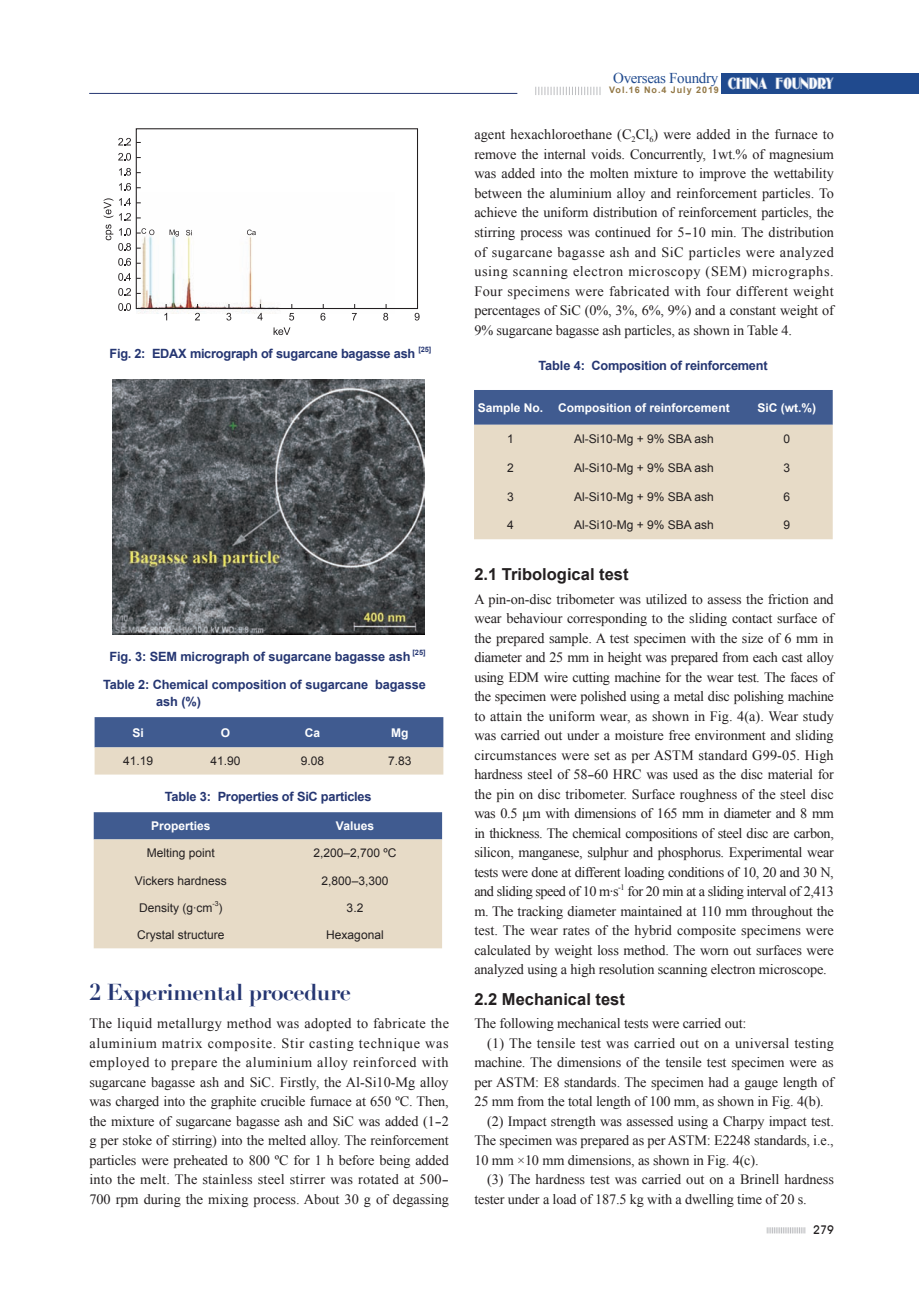
<style>
.page{position:relative;width:919px;height:1289px;background:#fff}
.page>*{position:absolute;margin:0;border:0;box-sizing:border-box;transform-origin:0 0}
.大标新{font:700 22.5px "Didot";letter-spacing:-.025em;color:#253672}
._06-正文副标题{font:700 16.5px "Arial";color:#231f20}
.t1{font:15.6px "Oldgate Lane Outline";color:#fff}
.t2{font:15px "Times New Roman";letter-spacing:-.02em;color:#204a8e}
._07-正文{font:14.25px/19.5px "Times New Roman";letter-spacing:-.01em;color:#231f20;text-align:justify}
._13-图片说明{font:700 12.75px/16.4px "Arial";letter-spacing:-.015em;color:#253672}
._15-图中字{font:12px "Arial";color:#231f20}
._15-图中字-2{font:700 12px "Arial";color:#fff}
.t3{font:500 12px "Avant Garde IT Cby BT";color:#231f20}
.t4{font:700 9px "Arial";letter-spacing:.105em;color:#937846}
._07-正文-2{font:8.25px "Times New Roman";color:#231f20}
._13-图片说明-2{font:700 7.5px "Arial";color:#253672}
._15-图中字-3{font:7.05px "Arial";color:#231f20}
</style>
<div class="page">
<svg style="left:766px;top:1227px;width:39px;height:6px"></svg>
<div style="left:722px;top:73px;width:196px;height:21px;background:#204a8e"></div>
<svg style="left:535px;top:87px;width:65px;height:8px"></svg>
<hr style="left:89px;top:93px;width:428px;height:1px;background:#253672">
<img style="left:112px;top:380px;width:312px;height:255px">
<svg style="left:95px;top:717px;width:348px;height:57px;background:#8f97aa"></svg>
<svg style="left:94px;top:812px;width:348px;height:136px;background:#c5c1bc"></svg>
<svg style="left:474px;top:390px;width:358px;height:149px;background:#c0bdba"></svg>
<img style="left:137px;top:229px;width:257px;height:85px">
<svg style="left:118px;top:138px;width:23px;height:7px"></svg>
<svg style="left:118px;top:153px;width:23px;height:8px"></svg>
<svg style="left:119px;top:168px;width:22px;height:8px"></svg>
<svg style="left:119px;top:183px;width:22px;height:8px"></svg>
<svg style="left:118px;top:258px;width:23px;height:8px"></svg>
<svg style="left:118px;top:273px;width:23px;height:8px"></svg>
<svg style="left:118px;top:288px;width:23px;height:8px"></svg>
<svg style="left:118px;top:303px;width:13px;height:8px"></svg>
<svg style="left:273px;top:327px;width:17px;height:8px"></svg>
<svg style="left:164px;top:304px;width:3px;height:16px"></svg>
<svg style="left:195px;top:304px;width:5px;height:16px"></svg>
<svg style="left:226px;top:304px;width:5px;height:16px"></svg>
<svg style="left:257px;top:304px;width:6px;height:16px"></svg>
<svg style="left:289px;top:304px;width:5px;height:16px"></svg>
<svg style="left:320px;top:304px;width:5px;height:16px"></svg>
<svg style="left:352px;top:304px;width:5px;height:16px"></svg>
<svg style="left:383px;top:304px;width:5px;height:16px"></svg>
<svg style="left:414px;top:304px;width:5px;height:16px"></svg>
<svg style="left:104px;top:198px;width:50px;height:53px"></svg>
<svg style="left:169px;top:229px;width:10px;height:7px"></svg>
<svg style="left:186px;top:230px;width:6px;height:5px"></svg>
<svg style="left:247px;top:229px;width:9px;height:6px"></svg>
<div style="left:136px;top:128px;width:282px;height:181px;border:1px solid #231f20"></div>
<p class="_13-图片说明" style="left:110px;top:345px;width:307px">Fig. 2: EDAX micrograph of sugarcane bagasse ash</p>
<p class="_13-图片说明-2" style="left:418px;top:344px;width:14px">[25]</p>
<p class="_13-图片说明" style="left:110px;top:649px;width:302px">Fig. 3: SEM micrograph of sugarcane bagasse ash</p>
<p class="_13-图片说明-2" style="left:412px;top:647px;width:15px">[25]</p>
<p class="_13-图片说明" style="left:156px;top:677px;width:271px;text-indent:-53px">Table 2: Chemical composition of sugarcane bagasse ash (%)</p>
<p class="_15-图中字-2" style="left:132px;top:724px;width:13px">Si</p>
<p class="_15-图中字-2" style="left:221px;top:724px;width:11px">O</p>
<p class="_15-图中字-2" style="left:305px;top:724px;width:17px">Ca</p>
<p class="_15-图中字-2" style="left:391px;top:724px;width:19px">Mg</p>
<p class="_15-图中字" style="left:123px;top:753px;width:32px">41.19</p>
<p class="_15-图中字" style="left:210px;top:753px;width:32px">41.90</p>
<p class="_15-图中字" style="left:301px;top:753px;width:25px">9.08</p>
<p class="_15-图中字" style="left:388px;top:753px;width:25px">7.83</p>
<p class="_13-图片说明" style="left:165px;top:788px;width:208px">Table 3: Properties of SiC particles</p>
<p class="_15-图中字-2" style="left:151px;top:818px;width:61px">Properties</p>
<p class="_15-图中字-2" style="left:336px;top:818px;width:40px">Values</p>
<p class="_15-图中字" style="left:147px;top:845px;width:70px">Melting point</p>
<p class="_15-图中字" style="left:313px;top:845px;width:85px">2,200–2,700 ºC</p>
<p class="_15-图中字" style="left:135px;top:872px;width:93px">Vickers hardness</p>
<p class="_15-图中字" style="left:321px;top:872px;width:68px">2,800–3,300</p>
<p class="_15-图中字" style="left:139px;top:899px;width:75px">Density (g·cm</p>
<p class="_15-图中字-3" style="left:212px;top:898px;width:8px">-3</p>
<p class="_15-图中字" style="left:219px;top:899px;width:5px">)</p>
<p class="_15-图中字" style="left:346px;top:899px;width:18px">3.2</p>
<p class="_15-图中字" style="left:137px;top:926px;width:89px">Crystal structure</p>
<p class="_15-图中字" style="left:326px;top:926px;width:59px">Hexagonal</p>
<p class="大标新" style="left:89px;top:978px;width:263px">2 Experimental procedure</p>
<p class="_07-正文" style="left:89px;top:1013px;width:361px">The liquid metallurgy method was adopted to fabricate the aluminium matrix composite. Stir casting technique was employed to prepare the aluminium alloy reinforced with sugarcane bagasse ash and SiC. Firstly, the Al-Si10-Mg alloy was charged into the graphite crucible furnace at 650 ºC. Then, the mixture of sugarcane bagasse ash and SiC was added (1-2 g per stoke of stirring) into the melted alloy. The reinforcement particles were preheated to 800 ºC for 1 h before being added into the melt. The stainless steel stirrer was rotated at 500- 700 rpm during the mixing process. About 30 g of degassing</p>
<p class="t2" style="left:613px;top:68px;width:107px">Overseas Foundry</p>
<p class="t4" style="left:609px;top:84px;width:111px">Vol.16 No.4 July 2019</p>
<p class="t1" style="left:727px;top:75px;width:107px">CHINA FOUNDRY</p>
<p class="_07-正文" style="left:474px;top:125px;width:361px">agent hexachloroethane (C<sub>2</sub>Cl<sub>6</sub>) were added in the furnace to remove the internal voids. Concurrently, 1wt.% of magnesium was added into the molten mixture to improve the wettability between the aluminium alloy and reinforcement particles. To achieve the uniform distribution of reinforcement particles, the stirring process was continued for 5-10 min. The distribution of sugarcane bagasse ash and SiC particles were analyzed using scanning electron microscopy (SEM) micrographs.<br>Four specimens were fabricated with four different weight percentages of SiC (0%, 3%, 6%, 9%) and a constant weight of 9% sugarcane bagasse ash particles, as shown in Table 4.</p>
<p class="_13-图片说明" style="left:538px;top:358px;width:230px">Table 4: Composition of reinforcement</p>
<p class="_15-图中字-2" style="left:478px;top:399px;width:67px">Sample No.</p>
<p class="_15-图中字-2" style="left:558px;top:399px;width:173px">Composition of reinforcement</p>
<p class="_15-图中字-2" style="left:757px;top:399px;width:60px">SiC (wt.%)</p>
<p class="_15-图中字" style="left:507px;top:431px;width:8px">1</p>
<p class="_15-图中字" style="left:574px;top:431px;width:141px">Al-Si10-Mg + 9% SBA ash</p>
<p class="_15-图中字" style="left:783px;top:431px;width:8px">0</p>
<p class="_15-图中字" style="left:507px;top:460px;width:8px">2</p>
<p class="_15-图中字" style="left:574px;top:460px;width:141px">Al-Si10-Mg + 9% SBA ash</p>
<p class="_15-图中字" style="left:783px;top:460px;width:8px">3</p>
<p class="_15-图中字" style="left:507px;top:488px;width:8px">3</p>
<p class="_15-图中字" style="left:574px;top:488px;width:141px">Al-Si10-Mg + 9% SBA ash</p>
<p class="_15-图中字" style="left:783px;top:488px;width:8px">6</p>
<p class="_15-图中字" style="left:507px;top:517px;width:8px">4</p>
<p class="_15-图中字" style="left:574px;top:517px;width:141px">Al-Si10-Mg + 9% SBA ash</p>
<p class="_15-图中字" style="left:783px;top:517px;width:8px">9</p>
<p class="_06-正文副标题" style="left:474px;top:563px;width:156px">2.1 Tribological test</p>
<p class="_07-正文" style="left:474px;top:589px;width:361px">A pin-on-disc tribometer was utilized to assess the friction and wear behaviour corresponding to the sliding contact surface of the prepared sample. A test specimen with the size of 6 mm in diameter and 25 mm in height was prepared from each cast alloy using EDM wire cutting machine for the wear test. The faces of the specimen were polished using a metal disc polishing machine to attain the uniform wear, as shown in Fig. 4(a). Wear study was carried out under a moisture free environment and sliding circumstances were set as per ASTM standard G99-05. High hardness steel of 58-60 HRC was used as the disc material for the pin on disc tribometer. Surface roughness of the steel disc was 0.5 µm with dimensions of 165 mm in diameter and 8 mm in thickness. The chemical compositions of steel disc are carbon, silicon, manganese, sulphur and phosphorus. Experimental wear tests were done at different loading conditions of 10, 20 and 30 N, and sliding speed of 10 m·s</p>
<p class="_07-正文-2" style="left:618px;top:881px;width:8px">-1</p>
<p class="_07-正文" style="left:474px;top:881px;width:361px;text-indent:153px">for 20 min at a sliding interval of 2,413 m. The tracking diameter maintained at 110 mm throughout the test. The wear rates of the hybrid composite specimens were calculated by weight loss method. The worn out surfaces were analyzed using a high resolution scanning electron microscope.</p>
<p class="_06-正文副标题" style="left:474px;top:988px;width:152px">2.2 Mechanical test</p>
<p class="_07-正文" style="left:474px;top:1013px;width:273px">The following mechanical tests were carried out:</p>
<p class="_07-正文" style="left:474px;top:1033px;width:361px;text-indent:13px">(1) The tensile test was carried out on a universal testing machine. The dimensions of the tensile test specimen were as per ASTM: E8 standards. The specimen had a gauge length of 25 mm from the total length of 100 mm, as shown in Fig. 4(b).</p>
<p class="_07-正文" style="left:474px;top:1111px;width:361px;text-indent:13px">(2) Impact strength was assessed using a Charpy impact test.<br>The specimen was prepared as per ASTM: E2248 standards, i.e., 10 mm ×10 mm dimensions, as shown in Fig. 4(c).</p>
<p class="_07-正文" style="left:474px;top:1169px;width:361px;text-indent:13px">(3) The hardness test was carried out on a Brinell hardness tester under a load of 187.5 kg with a dwelling time of 20 s.</p>
<p class="t3" style="left:813px;top:1222px;width:22px">279</p>
</div>
